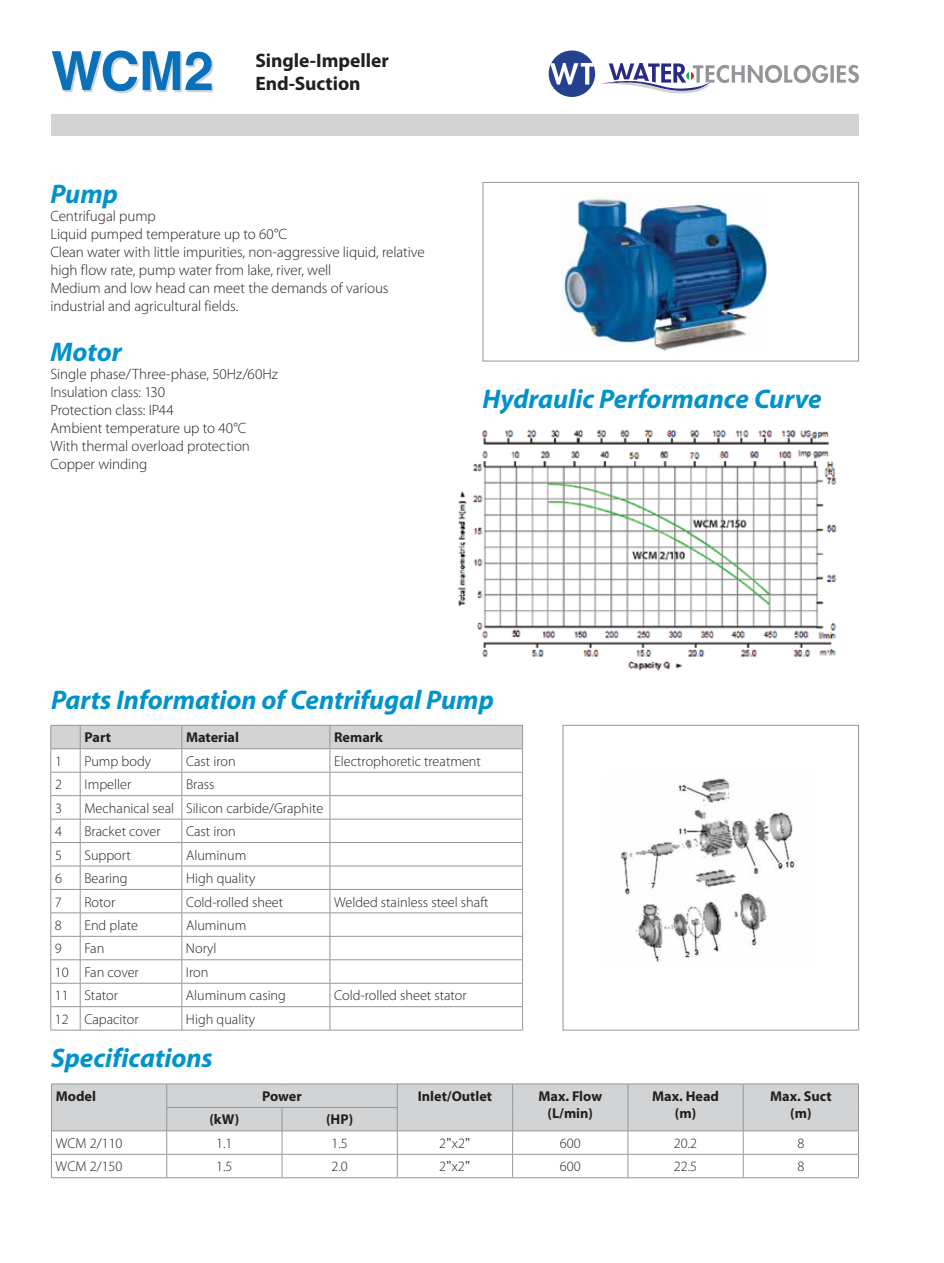
<style>
.page{position:relative;width:944px;height:1263px;background:#fff}
.page>*{position:absolute;margin:0;border:0;box-sizing:border-box;transform-origin:0 0}
.t1{font:700 54px "Helvetica";color:#0871b9}
.t2{font:italic 700 27px "Myriad Pro";color:#0093ca}
.t3{font:700 19.5px/23.4px "Myriad Pro";letter-spacing:-.005em;color:#231f20}
.t4{font:300 15px/18px "Myriad Pro";letter-spacing:-.005em;color:#231f20}
.t5{font:300 14.25px "Myriad Pro";color:#231f20}
.t6{font:700 14.25px/17.1px "Myriad Pro";color:#231f20;text-align:center}
.s1{font-family:"Adobe Garamond Pro";font-weight:400}
</style>
<div class="page">
<div style="left:549px;top:50px;width:46px;height:47px;background:#25408f;border-radius:50%"></div>
<svg style="left:550px;top:63px;width:44px;height:22px"></svg>
<svg style="left:601px;top:63px;width:258px;height:30px"></svg>
<div style="left:51px;top:114px;width:808px;height:22px;background:#d1d3d4"></div>
<svg style="left:50px;top:725px;width:473px;height:305px"></svg>
<hr style="left:50px;top:1030px;width:30px;height:1px;background:#939598">
<hr style="left:80px;top:1030px;width:102px;height:1px;background:#939598">
<hr style="left:182px;top:1030px;width:148px;height:1px;background:#939598">
<hr style="left:330px;top:1030px;width:193px;height:1px;background:#939598">
<hr style="left:51px;top:1083px;width:116px;height:1px;background:#939598">
<hr style="left:167px;top:1083px;width:115px;height:1px;background:#939598">
<hr style="left:282px;top:1083px;width:115px;height:1px;background:#939598">
<hr style="left:397px;top:1083px;width:116px;height:1px;background:#939598">
<hr style="left:513px;top:1083px;width:115px;height:1px;background:#939598">
<hr style="left:628px;top:1083px;width:115px;height:1px;background:#939598">
<hr style="left:743px;top:1083px;width:116px;height:1px;background:#939598">
<svg style="left:51px;top:1084px;width:808px;height:93px"></svg>
<hr style="left:51px;top:1177px;width:116px;height:1px;background:#939598">
<hr style="left:167px;top:1177px;width:115px;height:1px;background:#939598">
<hr style="left:282px;top:1177px;width:115px;height:1px;background:#939598">
<hr style="left:397px;top:1177px;width:116px;height:1px;background:#939598">
<hr style="left:513px;top:1177px;width:115px;height:1px;background:#939598">
<hr style="left:628px;top:1177px;width:115px;height:1px;background:#939598">
<hr style="left:743px;top:1177px;width:116px;height:1px;background:#939598">
<img style="left:561px;top:198px;width:207px;height:156px">
<div style="left:483px;top:182px;width:376px;height:179px;border:1px solid #939598"></div>
<img style="left:457px;top:429px;width:380px;height:242px">
<img style="left:621px;top:778px;width:174px;height:184px">
<div style="left:563px;top:725px;width:296px;height:305px;border:1px solid #939598"></div>
<h1 class="t1" style="left:51px;top:28px;width:164px">WCM2</h1>
<h3 class="t3" style="left:255px;top:48px;width:135px">Single-Impeller<br>End-Suction</h3>
<h2 class="t2" style="left:50px;top:176px;width:69px">Pump</h2>
<p class="t4" style="left:50px;top:206px;width:376px">Centrifugal pump<br>Liquid pumped temperature up to 60°C<br>Clean water with little impurities, non-aggressive liquid, relative high flow rate, pump water from lake, river, well<br>Medium and low head can meet the demands of various industrial and agricultural fields.</p>
<h2 class="t2" style="left:50px;top:334px;width:73px">Motor</h2>
<p class="t4" style="left:50px;top:365px;width:229px">Single phase/Three-phase, 50Hz/60Hz<br>Insulation class: 130<br>Protection class: IP44<br>Ambient temperature up to 40°C<br>With thermal overload protection<br>Copper winding</p>
<h2 class="t2" style="left:483px;top:381px;width:340px">Hydraulic Performance Curve</h2>
<h2 class="t2" style="left:51px;top:682px;width:444px">Parts Information of Centrifugal Pump</h2>
<p class="t6" style="left:84px;top:728px;width:28px">Part</p>
<p class="t6" style="left:186px;top:728px;width:54px">Material</p>
<p class="t6" style="left:334px;top:728px;width:50px">Remark</p>
<p class="t5" style="left:55px;top:752px;width:8px">1</p>
<p class="t5" style="left:84px;top:752px;width:68px">Pump body</p>
<p class="t5" style="left:186px;top:752px;width:51px">Cast iron</p>
<p class="t5" style="left:334px;top:752px;width:148px">Electrophoretic treatment</p>
<p class="t5" style="left:55px;top:776px;width:8px">2</p>
<p class="t5" style="left:84px;top:776px;width:48px">Impeller</p>
<p class="t5" style="left:186px;top:776px;width:30px">Brass</p>
<p class="t5" style="left:55px;top:799px;width:8px">3</p>
<p class="t5" style="left:84px;top:799px;width:240px">Mechanical seal Silicon carbide/Graphite</p>
<p class="t5" style="left:55px;top:823px;width:8px">4</p>
<p class="t5" style="left:84px;top:823px;width:78px">Bracket cover</p>
<p class="t5" style="left:186px;top:823px;width:51px">Cast iron</p>
<p class="t5" style="left:55px;top:846px;width:8px">5</p>
<p class="t5" style="left:84px;top:846px;width:48px">Support</p>
<p class="t5" style="left:186px;top:846px;width:62px">Aluminum</p>
<p class="t5" style="left:55px;top:870px;width:8px">6</p>
<p class="t5" style="left:84px;top:870px;width:45px">Bearing</p>
<p class="t5" style="left:186px;top:870px;width:71px">High quality</p>
<p class="t5" style="left:55px;top:893px;width:8px">7</p>
<p class="t5" style="left:84px;top:893px;width:32px">Rotor</p>
<p class="t5" style="left:186px;top:893px;width:99px">Cold-rolled sheet</p>
<p class="t5" style="left:334px;top:893px;width:156px">Welded stainless steel shaft</p>
<p class="t5" style="left:55px;top:917px;width:8px">8</p>
<p class="t5" style="left:84px;top:917px;width:55px">End plate</p>
<p class="t5" style="left:186px;top:917px;width:62px">Aluminum</p>
<p class="t5" style="left:55px;top:940px;width:8px">9</p>
<p class="t5" style="left:84px;top:940px;width:21px">Fan</p>
<p class="t5" style="left:186px;top:940px;width:32px">Noryl</p>
<p class="t5" style="left:55px;top:963px;width:85px">10 Fan cover</p>
<p class="t5" style="left:186px;top:963px;width:24px">Iron</p>
<p class="t5" style="left:55px;top:987px;width:64px">11 Stator</p>
<p class="t5" style="left:186px;top:987px;width:102px">Aluminum casing</p>
<p class="t5" style="left:334px;top:987px;width:134px">Cold-rolled sheet stator</p>
<p class="t5" style="left:55px;top:1010px;width:85px">12 Capacitor</p>
<p class="t5" style="left:186px;top:1010px;width:71px">High quality</p>
<h2 class="t2" style="left:51px;top:1040px;width:163px">Specifications</h2>
<p class="t6" style="left:56px;top:1087px;width:42px">Model</p>
<p class="t6" style="left:262px;top:1087px;width:41px">Power</p>
<p class="t6" style="left:418px;top:1087px;width:76px">Inlet/Outlet</p>
<p class="t6" style="left:538px;top:1087px;width:65px">Max. Flow (L/min)</p>
<p class="t6" style="left:652px;top:1087px;width:68px">Max. Head (m)</p>
<p class="t6" style="left:770px;top:1087px;width:63px">Max. Suct (m)</p>
<p class="t6" style="left:210px;top:1111px;width:31px">(kW)</p>
<p class="t6" style="left:326px;top:1111px;width:28px">(HP)</p>
<p class="t5" style="left:56px;top:1134px;width:68px">WCM 2/110</p>
<p class="t5" style="left:216px;top:1134px;width:18px">1.1</p>
<p class="t5" style="left:331px;top:1134px;width:18px">1.5</p>
<p class="t5" style="left:439px;top:1134px;width:33px">2<span class="s1">"</span>x2<span class="s1">"</span></p>
<p class="t5" style="left:560px;top:1134px;width:22px">600</p>
<p class="t5" style="left:674px;top:1134px;width:25px">20.2</p>
<p class="t5" style="left:797px;top:1134px;width:8px">8</p>
<p class="t5" style="left:56px;top:1158px;width:68px">WCM 2/150</p>
<p class="t5" style="left:216px;top:1158px;width:18px">1.5</p>
<p class="t5" style="left:331px;top:1158px;width:18px">2.0</p>
<p class="t5" style="left:439px;top:1158px;width:33px">2<span class="s1">"</span>x2<span class="s1">"</span></p>
<p class="t5" style="left:560px;top:1158px;width:22px">600</p>
<p class="t5" style="left:674px;top:1158px;width:25px">22.5</p>
<p class="t5" style="left:797px;top:1158px;width:8px">8</p>
</div>
